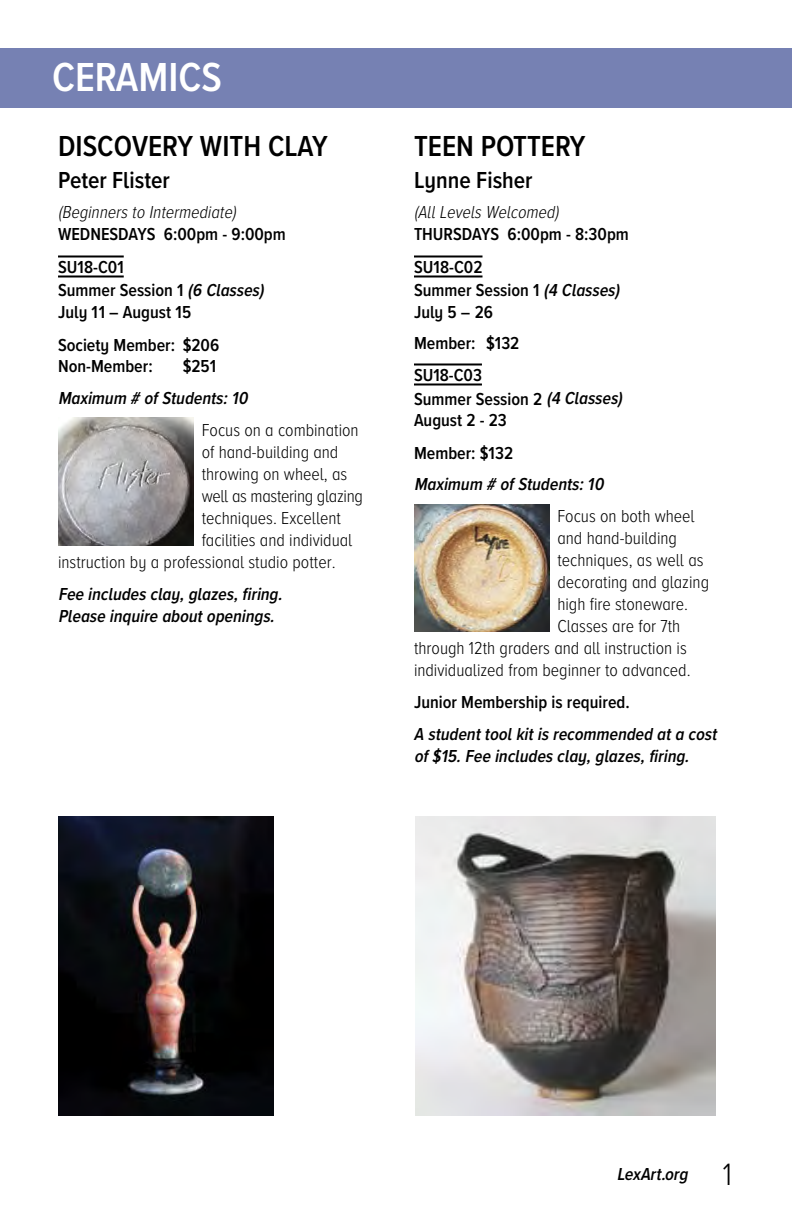
<style>
.page{position:relative;width:792px;height:1224px;background:#fff}
.page>*{position:absolute;margin:0;border:0;box-sizing:border-box;transform-origin:0 0}
.t1{font:600 42px "Proxima Nova Cond";color:#fff}
.t2{font:300 32px "Proxima Nova A Cond";color:#000}
.t3{font:600 30px "Proxima Nova A Cond";color:#000}
.t4{font:600 24px "Proxima Nova A Cond";color:#000}
.t5{font:300 18px "Proxima Nova A Cond";color:#000}
.t6{font:600 18px/22px "Proxima Nova A Cond";color:#000}
.t7{font:italic 600 18px/22px "Proxima Nova A Cond";color:#000}
.t8{font:italic 300 18px "Proxima Nova A Cond";color:#000}
.s1{font-style:italic}
</style>
<div class="page">
<div style="left:0;top:48px;width:792px;height:60px;background:#7681b3"></div>
<img style="left:58px;top:816px;width:216px;height:300px">
<img style="left:416px;top:816px;width:300px;height:300px">
<hr style="left:414px;top:255px;width:69px;height:2px;background:#000">
<hr style="left:414px;top:275px;width:69px;height:2px;background:#000">
<hr style="left:414px;top:363px;width:68px;height:2px;background:#000">
<hr style="left:414px;top:383px;width:68px;height:2px;background:#000">
<hr style="left:58px;top:255px;width:66px;height:2px;background:#000">
<hr style="left:58px;top:275px;width:66px;height:2px;background:#000">
<img style="left:58px;top:418px;width:135px;height:128px">
<img style="left:414px;top:504px;width:135px;height:128px">
<h1 class="t1" style="left:52px;top:46px;width:171px">CERAMICS</h1>
<h3 class="t3" style="left:58px;top:124px;width:271px">DISCOVERY WITH CLAY</h3>
<h3 class="t4" style="left:58px;top:163px;width:114px">Peter Flister</h3>
<p class="t8" style="left:58px;top:199px;width:184px">(Beginnersto Intermediate)</p>
<p class="t6" style="left:58px;top:218px;width:229px;line-height:32px">WEDNESDAYS 6:00pm - 9:00pm<br>SU18-C01</p>
<p class="t6" style="left:58px;top:279px;width:212px">Summer Session 1 <span class="s1">(6 Classes)<br></span>July 11 – August 15</p>
<p class="t6" style="left:58px;top:333px;width:163px">Society Member: $206<br>Non-Member:</p>
<p class="t6" style="left:183px;top:355px;width:35px">$251</p>
<p class="t7" style="left:58px;top:387px;width:195px">Maximum # ofStudents:10</p>
<p class="t5" style="left:202px;top:417px;width:159px">Focus on a combination</p>
<p class="t5" style="left:202px;top:439px;width:138px">of hand-building and</p>
<p class="t5" style="left:202px;top:461px;width:147px">throwing on wheel, as</p>
<p class="t5" style="left:202px;top:483px;width:163px">well as mastering glazing</p>
<p class="t5" style="left:202px;top:505px;width:141px">techniques. Excellent</p>
<p class="t5" style="left:202px;top:527px;width:152px">facilities and individual</p>
<p class="t5" style="left:58px;top:549px;width:279px">instruction by a professional studio potter.</p>
<p class="t7" style="left:58px;top:583px;width:230px">Fee includesclay,glazes,firing.<br>Please inquire aboutopenings.</p>
<h3 class="t3" style="left:414px;top:124px;width:173px">TEE N POTTERY</h3>
<h3 class="t4" style="left:414px;top:163px;width:120px">Lynne Fisher</h3>
<p class="t8" style="left:414px;top:199px;width:150px">(AllLevelsWelcomed)</p>
<p class="t6" style="left:414px;top:218px;width:216px;line-height:32px">THURSDAYS 6:00pm - 8:30pm<br>SU18-C02</p>
<p class="t6" style="left:414px;top:279px;width:211px">Summer Session 1 <span class="s1">(4 Classes)<br></span>July 5 – 26</p>
<p class="t6" style="left:414px;top:326px;width:107px;line-height:32px">Member: $132<br>SU18-C03</p>
<p class="t6" style="left:414px;top:387px;width:214px">Summer Session 2 <span class="s1">(4 Classes)<br></span>August 2 - 23</p>
<p class="t6" style="left:414px;top:441px;width:101px">Member: $132</p>
<p class="t7" style="left:414px;top:473px;width:195px">Maximum # ofStudents:10</p>
<p class="t5" style="left:557px;top:503px;width:139px">Focus on both wheel</p>
<p class="t5" style="left:557px;top:525px;width:121px">and hand-building</p>
<p class="t5" style="left:557px;top:547px;width:148px">techniques, as well as</p>
<p class="t5" style="left:557px;top:569px;width:153px">decorating and glazing</p>
<p class="t5" style="left:557px;top:591px;width:132px">high fire stoneware.</p>
<p class="t5" style="left:557px;top:613px;width:124px">Classes are for 7th</p>
<p class="t5" style="left:414px;top:635px;width:274px">through 12th graders and all instruction is</p>
<p class="t5" style="left:414px;top:657px;width:278px">individualized from beginner to advanced.</p>
<p class="t6" style="left:414px;top:691px;width:217px">Junior Membership is required.</p>
<p class="t7" style="left:414px;top:723px;width:308px">A studenttoolkitisrecommended ata cost of$15.Fee includesclay,glazes,firing.</p>
<p class="t7" style="left:617px;top:1163px;width:77px">LexArt.org</p>
<h2 class="t2" style="left:723px;top:1151px;width:11px">1</h2>
</div>
